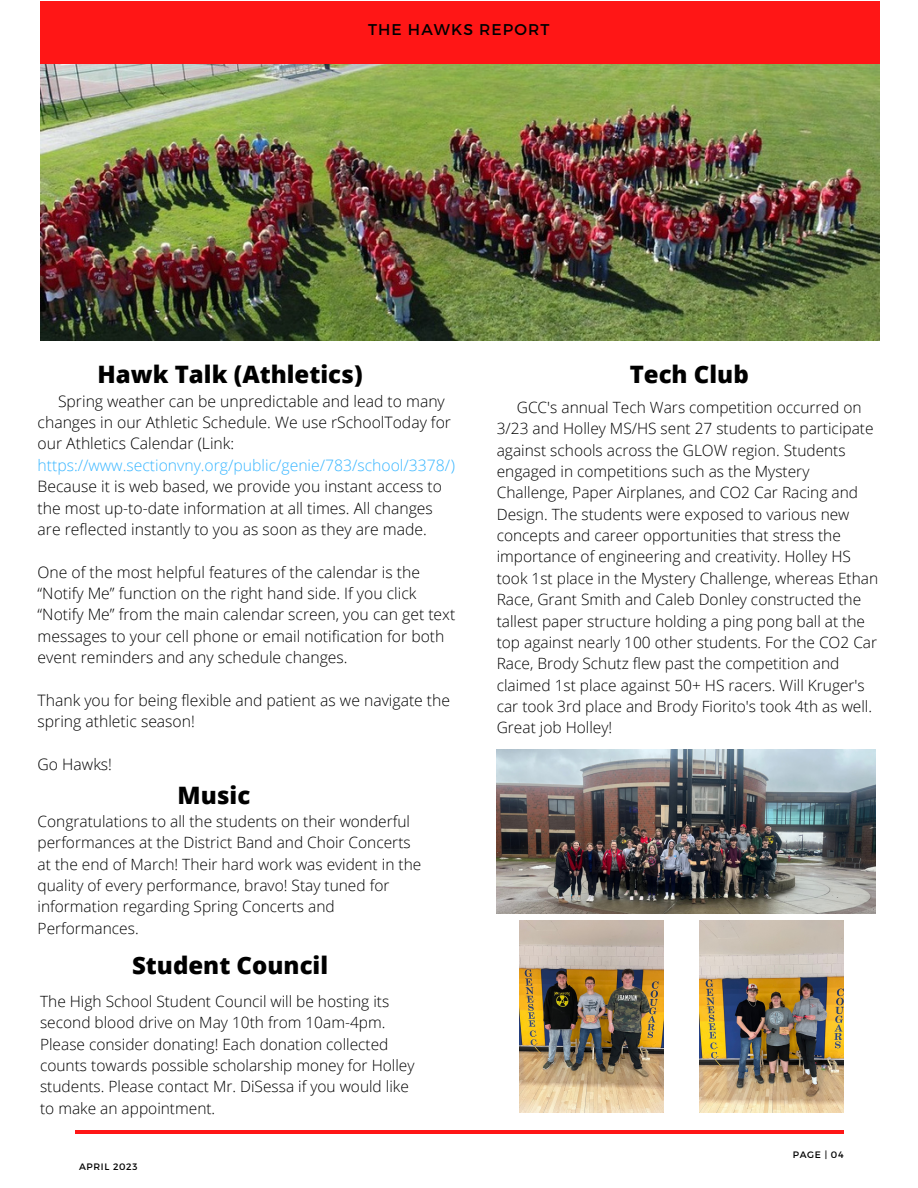
<style>
.page{position:relative;width:918px;height:1188px;background:#fff}
.page>*{position:absolute;margin:0;border:0;box-sizing:border-box;transform-origin:0 0}
.t1{font:800 24px "Open Sans";color:#000}
.t2{font:300 15.75px/21.3px "Open Sans";color:#000}
.t3{font:300 15.75px "Open Sans";color:#38b6ff}
.t4{font:15.6px "Montserrat";letter-spacing:.07em;color:#000}
.t5{font:300 15.45px/21.3px "Open Sans";color:#000}
.t6{font:9.3px "Montserrat";letter-spacing:.07em;color:#000}
</style>
<div class="page">
<div style="left:40px;top:2px;width:839px;height:63px;background:#ff1616"></div>
<img style="left:40px;top:65px;width:840px;height:275px">
<hr style="left:76px;top:1130px;width:768px;height:4px;background:#ff1616">
<img style="left:497px;top:749px;width:379px;height:164px">
<img style="left:520px;top:920px;width:144px;height:193px">
<img style="left:699px;top:920px;width:144px;height:193px">
<p class="t4" style="left:368px;top:19px;width:183px">THE HAWKS REPORT</p>
<h1 class="t1" style="left:98px;top:357px;width:267px">Hawk Talk (Athletics)</h1>
<p class="t2" style="left:38px;top:390px;width:415px;text-indent:20px">Spring weather can be unpredictable and lead to many changes in our Athletic Schedule. We use rSchoolToday for our Athletics Calendar (Link:</p>
<p class="t3" style="left:38px;top:454px;width:419px">https://www.sectionvny.org/public/genie/783/school/3378/)</p>
<p class="t2" style="left:38px;top:475px;width:406px">Because it is web based, we provide you instant access to the most up-to-date information at all times. All changes are reflected instantly to you as soon as they are made.</p>
<p class="t2" style="left:38px;top:561px;width:419px">One of the most helpful features of the calendar is the “Notify Me” function on the right hand side. If you click “Notify Me” from the main calendar screen, you can get text messages to your cell phone or email notification for both event reminders and any schedule changes.</p>
<p class="t2" style="left:38px;top:689px;width:414px">Thank you for being flexible and patient as we navigate the spring athletic season!</p>
<p class="t2" style="left:38px;top:753px;width:76px">Go Hawks!</p>
<h1 class="t1" style="left:177px;top:778px;width:74px">Music</h1>
<p class="t5" style="left:38px;top:810px;width:385px">Congratulations to all the students on their wonderful performances at the District Band and Choir Concerts at the end of March! Their hard work was evident in the quality of every performance, bravo! Stay tuned for information regarding Spring Concerts and Performances.</p>
<h1 class="t1" style="left:132px;top:948px;width:198px">Student Council</h1>
<p class="t5" style="left:40px;top:990px;width:376px">The High School Student Council will be hosting its second blood drive on May 10th from 10am-4pm.<br>Please consider donating! Each donation collected counts towards possible scholarship money for Holley students. Please contact Mr. DiSessa if you would like to make an appointment.</p>
<p class="t6" style="left:79px;top:1161px;width:60px">APRIL 2023</p>
<h1 class="t1" style="left:630px;top:357px;width:121px">Tech Club</h1>
<p class="t5" style="left:497px;top:396px;width:383px;text-indent:20px">GCC's annual Tech Wars competition occurred on 3/23 and Holley MS/HS sent 27 students to participate against schools across the GLOW region. Students engaged in competitions such as the Mystery Challenge, Paper Airplanes, and CO2 Car Racing and Design. The students were exposed to various new concepts and career opportunities that stress the importance of engineering and creativity. Holley HS took 1st place in the Mystery Challenge, whereas Ethan Race, Grant Smith and Caleb Donley constructed the tallest paper structure holding a ping pong ball at the top against nearly 100 other students. For the CO2 Car Race, Brody Schutz flew past the competition and claimed 1st place against 50+ HS racers. Will Kruger's car took 3rd place and Brody Fiorito's took 4th as well.<br>Great job Holley!</p>
<p class="t6" style="left:793px;top:1148px;width:52px">PAGE | 04</p>
</div>
